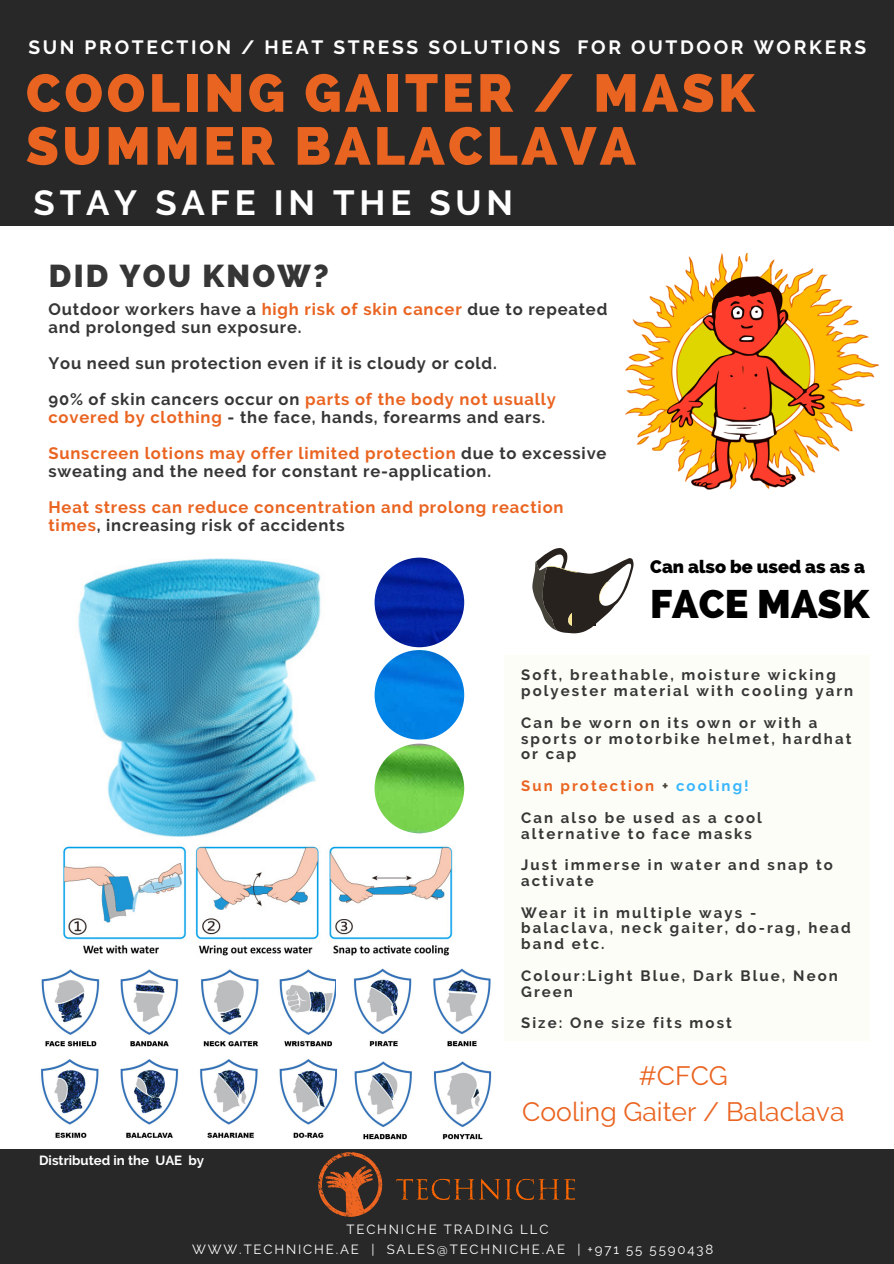
<style>
.page{position:relative;width:894px;height:1264px;background:#fff}
.page>*{position:absolute;margin:0;border:0;box-sizing:border-box;transform-origin:0 0}
.t1{font:800 52.95px/52.9px "Raleway";letter-spacing:.07em;color:#ea6421}
.t2{font:800 39.6px "Raleway";color:#000}
.t3{font:700 34.8px "Raleway";letter-spacing:.14em;color:#fff}
.t4{font:800 31.5px "Raleway";letter-spacing:.07em;color:#363636}
.t5{font:26.55px "Raleway";color:#ea6421}
.t6{font:700 19.2px "Raleway";letter-spacing:.14em;color:#fff}
.t7{font:800 18px "Raleway";color:#000}
.t8{font:700 16.5px/18px "Raleway";letter-spacing:.05em;color:#363636}
.t9{font:700 16.5px/18px "Raleway";letter-spacing:.05em;color:#ea6421}
.t10{font:700 15px/15.8px "Raleway";letter-spacing:.14em;color:#363636}
.t11{font:700 15px "Raleway";letter-spacing:.14em;color:#ea6421}
.t12{font:13.2px "Raleway";letter-spacing:.14em;color:#fff}
.t13{font:700 13.2px "Raleway";color:#fff}
.s1{color:#ea6421}
.s2{color:#363636}
.s3{color:#444138}
.s4{color:#38b6ff}
</style>
<div class="page">
<div style="left:0;top:0;width:893px;height:225px;background:#282828"></div>
<img style="left:625px;top:253px;width:253px;height:236px">
<div style="left:0;top:1148px;width:893px;height:115px;background:#282828"></div>
<img style="left:318px;top:1152px;width:256px;height:64px">
<svg style="left:532px;top:548px;width:101px;height:85px"></svg>
<div style="left:504px;top:656px;width:365px;height:384px;background:#fcfdf6"></div>
<img style="left:78px;top:558px;width:243px;height:279px">
<img style="left:374px;top:557px;width:90px;height:90px;border-radius:50%">
<img style="left:374px;top:650px;width:90px;height:89px;border-radius:50%">
<img style="left:374px;top:743px;width:90px;height:90px;border-radius:50%">
<div style="left:39px;top:801px;width:50px;height:51px;background:#fff"></div>
<div style="left:572px;top:603px;width:23px;height:23px;background:#28221f"></div>
<img style="left:40px;top:969px;width:298px;height:169px">
<img style="left:354px;top:1061px;width:138px;height:79px">
<img style="left:336px;top:968px;width:155px;height:91px">
<img style="left:63px;top:846px;width:390px;height:110px">
<p class="t6" style="left:28px;top:35px;width:839px">SUN PROTECTION / HEAT STRESS SOLUTIONS FOR OUTDOOR WORKERS</p>
<p class="t1" style="left:26px;top:67px;width:730px">COOLING GAITER / MASK<br>SUMMER BALACLAVA</p>
<p class="t3" style="left:33px;top:182px;width:481px">STAY SAFE IN THE SUN</p>
<p class="t4" style="left:49px;top:257px;width:281px">DID YOU KNOW?</p>
<p class="t8" style="left:48px;top:300px;width:560px">Outdoor workers have a <span class="s1">high risk of skin cancer</span> due to repeated and prolonged sun exposure.</p>
<p class="t8" style="left:48px;top:354px;width:450px">You need sun protection even if it is cloudy or cold.</p>
<p class="t8" style="left:48px;top:390px;width:509px">90% of skin cancers occur on <span class="s1">parts of the body not usually covered by clothing</span> - the face, hands, forearms and ears.</p>
<p class="t8" style="left:48px;top:444px;width:559px"><span class="s1">Sunscreen lotions may offer limited protection</span> due to excessive sweating and the need for constant re-application.</p>
<p class="t9" style="left:48px;top:498px;width:516px">Heat stress can reduce concentration and prolong reaction times<span class="s2">, increasing risk of accidents</span></p>
<p class="t7" style="left:650px;top:556px;width:216px">Can also be used as as a</p>
<p class="t2" style="left:649px;top:580px;width:221px">FACE MASK</p>
<p class="t10" style="left:521px;top:667px;width:333px">Soft, breathable, moisture wicking polyester material with cooling yarn</p>
<p class="t10" style="left:521px;top:714px;width:332px">Can be worn on its own or with a sports or motorbike helmet, hardhat or cap</p>
<p class="t11" style="left:521px;top:777px;width:229px">Sun protection <span class="s3">+</span> <span class="s4">cooling!</span></p>
<p class="t10" style="left:521px;top:809px;width:242px">Can also be used as a cool alternative to face masks</p>
<p class="t10" style="left:521px;top:857px;width:313px">Just immerse in water and snap to activate</p>
<p class="t10" style="left:521px;top:904px;width:331px">Wear it in multiple ways - balaclava, neck gaiter, do-rag, head band etc.</p>
<p class="t10" style="left:521px;top:967px;width:318px">Colour:Light Blue, Dark Blue, Neon<br>Green</p>
<p class="t10" style="left:521px;top:1015px;width:212px">Size: One size fits most</p>
<p class="t13" style="left:39px;top:1152px;width:166px">Distributed in the UAE by</p>
<p class="t5" style="left:638px;top:1059px;width:90px">#CFCG</p>
<p class="t5" style="left:522px;top:1095px;width:323px">Cooling Gaiter / Balaclava</p>
<p class="t12" style="left:346px;top:1221px;width:203px">TECHNICHE TRADING LLC</p>
<p class="t12" style="left:192px;top:1241px;width:522px">WWW.TECHNICHE.AE | SALES@TECHNICHE.AE | +971 55 5590438</p>
</div>
